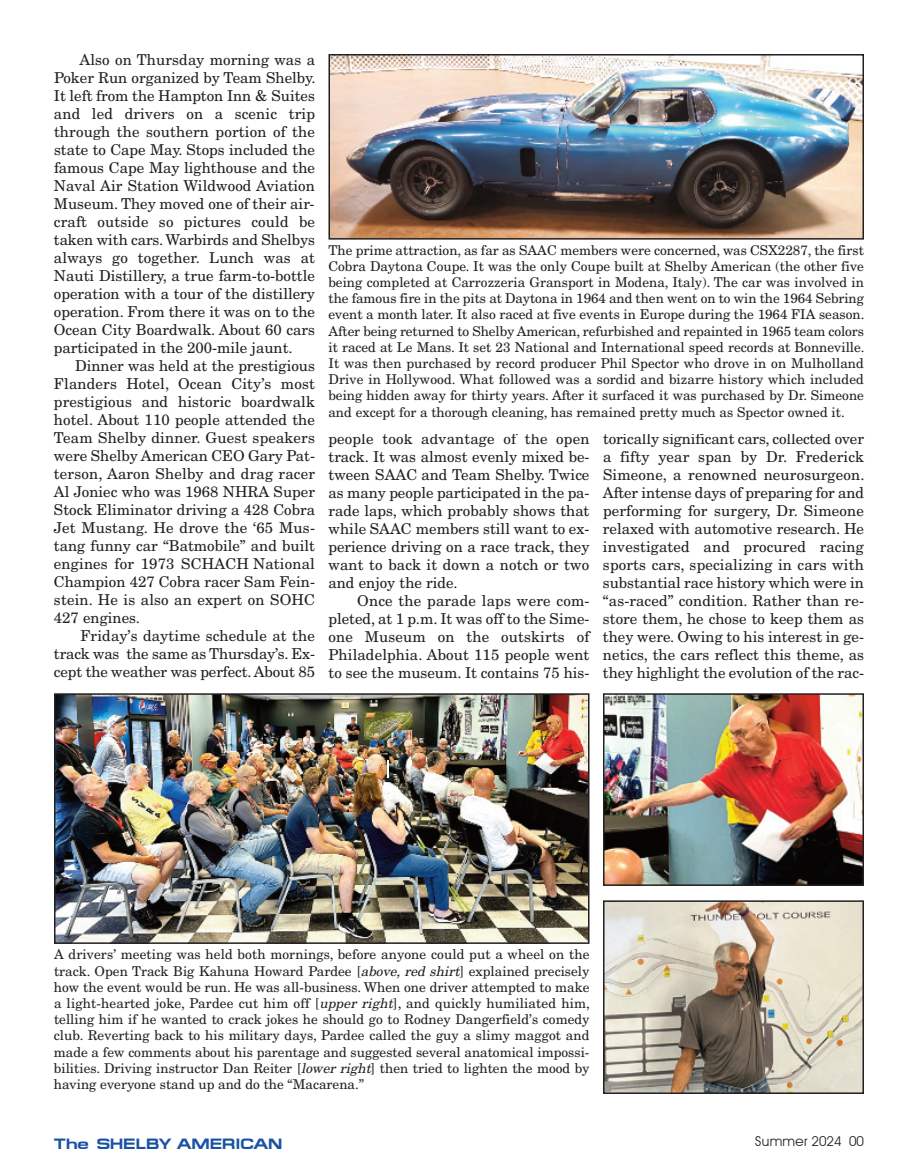
<style>
.page{position:relative;width:918px;height:1175px;background:#fff}
.page>*{position:absolute;margin:0;border:0;box-sizing:border-box;transform-origin:0 0}
.t1{font:15px/18px "New Century Schlbk";color:#231f20;text-align:justify}
.t2{font:700 15px "Micro Extend FLF";color:#1a52a3}
.t3{font:13.5px/16.2px "New Century Schlbk";color:#231f20;text-align:justify}
.t4{font:13.5px "Avant Garde";color:#231f20}
.s1{font-style:italic}
</style>
<div class="page">
<img style="left:57px;top:696px;width:530px;height:244px">
<div style="left:54px;top:693px;width:536px;height:250px;border:2px solid #231f20"></div>
<img style="left:606px;top:903px;width:255px;height:188px">
<div style="left:603px;top:900px;width:261px;height:194px;border:2px solid #231f20"></div>
<img style="left:606px;top:696px;width:255px;height:187px">
<div style="left:603px;top:693px;width:261px;height:193px;border:2px solid #231f20"></div>
<svg style="left:387px;top:760px;width:2px;height:17px"></svg>
<img style="left:331px;top:57px;width:530px;height:180px">
<div style="left:328px;top:54px;width:536px;height:186px;border:2px solid #231f20"></div>
<p class="t1" style="left:54px;top:52px;width:263px;text-indent:25px">Also on Thursday morning was a Poker Run organized by Team Shelby.<br>It left from the Hampton Inn &amp; Suites and led drivers on a scenic trip through the southern portion of the state to Cape May. Stops included the famous Cape May lighthouse and the Naval Air Station Wildwood Aviation Museum. They moved one of their air&shy;craft outside so pictures could be taken with cars. Warbirds and Shelbys always go together. Lunch was at Nauti Distillery, a true farm-to-bottle operation with a tour of the distillery operation. From there it was on to the Ocean City Boardwalk. About 60 cars participated in the 200-mile jaunt.</p>
<p class="t1" style="left:54px;top:358px;width:263px;text-indent:21px">Dinner was held at the prestigious Flanders Hotel, Ocean City’s most prestigious and historic boardwalk hotel. About 110 people attended the Team Shelby dinner. Guest speakers were Shelby American CEO Gary Pat&shy;terson, Aaron Shelby and drag racer Al Joniec who was 1968 NHRA Super Stock Eliminator driving a 428 Cobra Jet Mustang. He drove the ‘65 Mus&shy;tang funny car “Batmobile” and built engines for 1973 SCHACH National Champion 427 Cobra racer Sam Fein&shy;stein. He is also an expert on SOHC 427 engines.</p>
<p class="t1" style="left:54px;top:628px;width:263px;text-indent:27px">Friday’s daytime schedule at the track was the same as Thursday’s. Ex&shy;cept the weather was perfect. About 85</p>
<p class="t3" style="left:328px;top:243px;width:538px">The prime attraction, as far as SAAC members were concerned, was CSX2287, the first Cobra Daytona Coupe. It was the only Coupe built at Shelby American (the other five being completed at Carrozzeria Gransport in Modena, Italy). The car was involved in the famous fire in the pits at Daytona in 1964 and then went on to win the 1964 Sebring event a month later. It also raced at five events in Europe during the 1964 FIA season.<br>After being returned to Shelby American, refurbished and repainted in 1965 team colors it raced at Le Mans. It set 23 National and International speed records at Bonneville.<br>It was then purchased by record producer Phil Spector who drove in on Mulholland Drive in Hollywood. What followed was a sordid and bizarre history which included being hidden away for thirty years. After it surfaced it was purchased by Dr. Simeone and except for a thorough cleaning, has remained pretty much as Spector owned it.</p>
<p class="t1" style="left:328px;top:431px;width:263px">people took advantage of the open track. It was almost evenly mixed be&shy;tween SAAC and Team Shelby. Twice as many people participated in the pa&shy;rade laps, which probably shows that while SAAC members still want to ex&shy;perience driving on a race track, they want to back it down a notch or two and enjoy the ride.</p>
<p class="t1" style="left:328px;top:593px;width:263px;text-indent:29px">Once the parade laps were com&shy;pleted, at 1 p.m. It was off to the Sime&shy;one Museum on the outskirts of Philadelphia. About 115 people went to see the museum. It contains 75 his-</p>
<p class="t1" style="left:603px;top:431px;width:263px">torically significant cars, collected over a fifty year span by Dr. Frederick Simeone, a renowned neurosurgeon.<br>After intense days of preparing for and performing for surgery, Dr. Simeone relaxed with automotive research. He investigated and procured racing sports cars, specializing in cars with substantial race history which were in “as-raced” condition. Rather than re&shy;store them, he chose to keep them as they were. Owing to his interest in ge&shy;netics, the cars reflect this theme, as they highlight the evolution of the rac-</p>
<p class="t3" style="left:54px;top:947px;width:538px">A drivers’ meeting was held both mornings, before anyone could put a wheel on the track. Open Track Big Kahuna Howard Pardee [<span class="s1">above, red shirt</span>] explained precisely how the event would be run. He was all-business. When one driver attempted to make a light-hearted joke, Pardee cut him off [<span class="s1">upper right</span>], and quickly humiliated him, telling him if he wanted to crack jokes he should go to Rodney Dangerfield’s comedy club. Reverting back to his military days, Pardee called the guy a slimy maggot and made a few comments about his parentage and suggested several anatomical impossi&shy;bilities. Driving instructor Dan Reiter [<span class="s1">lower right</span>] then tried to lighten the mood by having everyone stand up and do the “Macarena.”</p>
<p class="t2" style="left:54px;top:1134px;width:230px">The SHELBY AMERICAN</p>
<p class="t4" style="left:755px;top:1134px;width:111px">Summer 2024 00</p>
</div>
